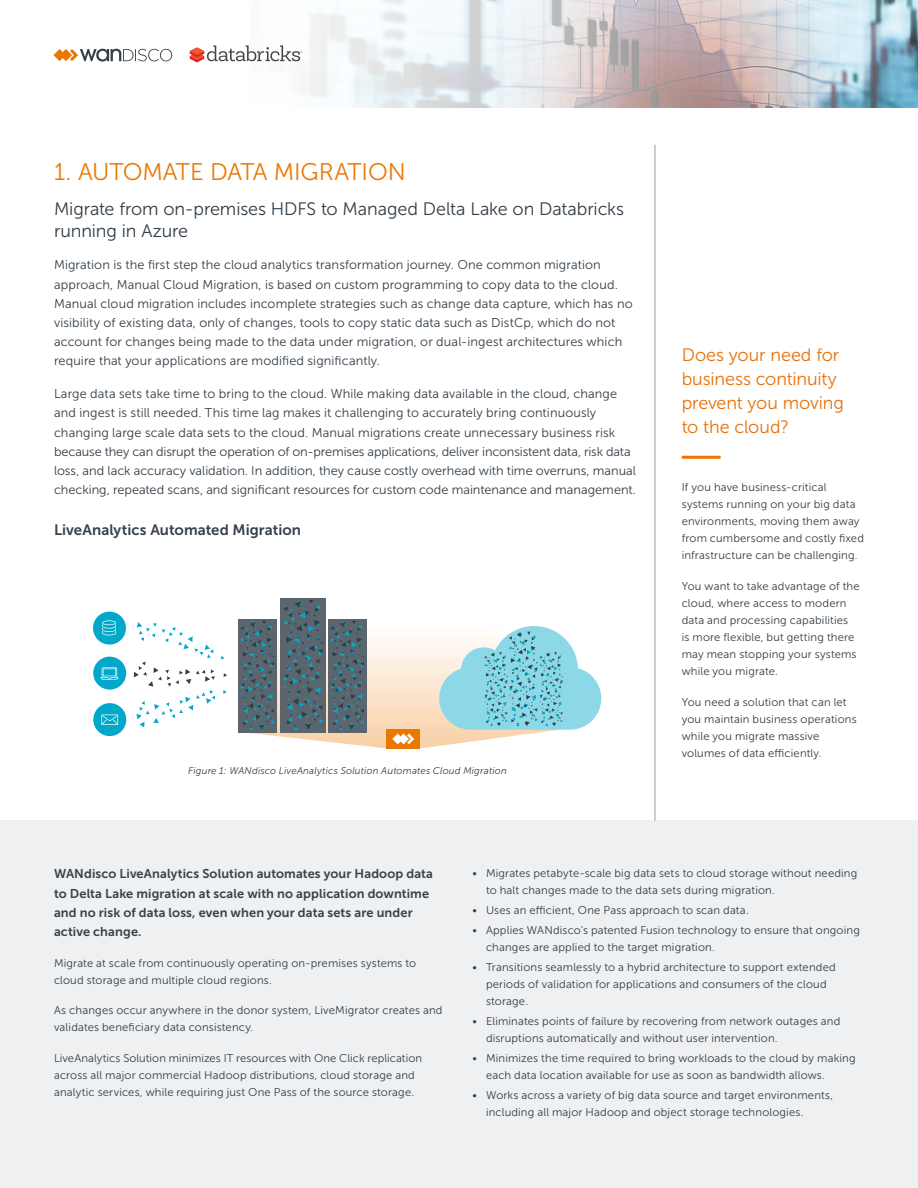
<style>
.page{position:relative;width:918px;height:1188px;background:#fff}
.page>*{position:absolute;margin:0;border:0;box-sizing:border-box;transform-origin:0 0}
.t1{font:24px "Museo Sans 300";letter-spacing:-.005em;color:#ec7700}
.t2{font:18px/21.6px "Museo Sans 300";letter-spacing:-.005em;color:#323e48}
.t3{font:18px/24px "Museo Sans 300";letter-spacing:-.005em;color:#e87109}
.t4{font:15px "Museo Sans 700";letter-spacing:.005em;color:#38414b}
.t5{font:12.75px/19.2px "Museo Sans 300";letter-spacing:.005em;color:#323e48}
.t6{font:12.75px/19.2px "Museo Sans 700";letter-spacing:.01em;color:#38414b}
.t7{font:11.25px/17.1px "Museo Sans 300";letter-spacing:.015em;color:#323e48}
.t8{font:italic 9.75px "Museo Sans 300";letter-spacing:.02em;color:#323e48}
</style>
<div class="page">
<img style="left:303px;top:0;width:615px;height:108px">
<svg style="left:53px;top:49px;width:119px;height:13px"></svg>
<svg style="left:190px;top:45px;width:112px;height:18px"></svg>
<div style="left:0;top:821px;width:918px;height:367px;background:#eff0f1"></div>
<div style="left:93px;top:612px;width:33px;height:33px;background:#02a8c9;border-radius:50%"></div>
<div style="left:93px;top:657px;width:33px;height:33px;background:#02a8c9;border-radius:50%"></div>
<div style="left:93px;top:703px;width:33px;height:33px;background:#02a8c9;border-radius:50%"></div>
<svg style="left:134px;top:622px;width:81px;height:105px"></svg>
<svg style="left:102px;top:620px;width:14px;height:15px"></svg>
<svg style="left:101px;top:667px;width:17px;height:13px"></svg>
<svg style="left:101px;top:714px;width:17px;height:11px"></svg>
<svg style="left:238px;top:619px;width:318px;height:129px"></svg>
<div style="left:280px;top:598px;width:46px;height:135px;background:#5b656d"></div>
<div style="left:328px;top:619px;width:38px;height:114px;background:#5b656d"></div>
<div style="left:239px;top:619px;width:38px;height:114px;background:#5b656d"></div>
<svg style="left:284px;top:600px;width:39px;height:130px"></svg>
<svg style="left:330px;top:621px;width:35px;height:109px"></svg>
<svg style="left:240px;top:621px;width:35px;height:109px"></svg>
<div style="left:387px;top:729px;width:33px;height:20px;background:#ec7700"></div>
<svg style="left:392px;top:734px;width:22px;height:10px"></svg>
<svg style="left:439px;top:626px;width:162px;height:104px"></svg>
<hr style="left:655px;top:145px;width:1px;height:676px;background:#949ca2">
<hr style="left:682px;top:456px;width:39px;height:3px;background:#ec7700">
<h1 class="t1" style="left:54px;top:159px;width:353px">1. AUTOMATE DATA MIGRATION</h1>
<h2 class="t2" style="left:54px;top:198px;width:572px">Migrate from on-premises HDFS to Managed Delta Lake on Databricks running in Azure</h2>
<p class="t5" style="left:54px;top:256px;width:580px">Migration is the first step the cloud analytics transformation journey. One common migration approach, Manual Cloud Migration, is based on custom programming to copy data to the cloud.<br>Manual cloud migration includes incomplete strategies such as change data capture, which has no visibility of existing data, only of changes, tools to copy static data such as DistCp, which do not account for changes being made to the data under migration, or dual-ingest architectures which require that your applications are modified significantly.</p>
<p class="t5" style="left:54px;top:384px;width:584px">Large data sets take time to bring to the cloud. While making data available in the cloud, change and ingest is still needed. This time lag makes it challenging to accurately bring continuously changing large scale data sets to the cloud. Manual migrations create unnecessary business risk because they can disrupt the operation of on-premises applications, deliver inconsistent data, risk data loss, and lack accuracy validation. In addition, they cause costly overhead with time overruns, manual checking, repeated scans, and significant resources for custom code maintenance and management.</p>
<h3 class="t4" style="left:54px;top:521px;width:249px">LiveAnalytics Automated Migration</h3>
<p class="t8" style="left:188px;top:765px;width:320px">Figure 1: WANdisco LiveAnalytics Solution Automates Cloud Migration</p>
<h2 class="t3" style="left:682px;top:343px;width:164px">Does your need for business continuity prevent you moving to the cloud?</h2>
<p class="t7" style="left:682px;top:479px;width:184px">If you have business-critical systems running on your big data environments, moving them away from cumbersome and costly fixed infrastructure can be challenging.</p>
<p class="t7" style="left:682px;top:578px;width:179px">You want to take advantage of the cloud, where access to modern data and processing capabilities<br>is more flexible, but getting there may mean stopping your systems while you migrate.</p>
<p class="t7" style="left:682px;top:694px;width:176px">You need a solution that can let you maintain business operations while you migrate massive volumes of data efficiently.</p>
<p class="t6" style="left:54px;top:864px;width:380px">WANdisco LiveAnalytics Solution automates your Hadoop data to Delta Lake migration at scale with no application downtime and no risk of data loss, even when your data sets are under active change.</p>
<p class="t7" style="left:54px;top:954px;width:364px">Migrate at scale from continuously operating on-premises systems to cloud storage and multiple cloud regions.</p>
<p class="t7" style="left:54px;top:1002px;width:390px">As changes occur anywhere in the donor system, LiveMigrator creates and validates beneficiary data consistency.</p>
<p class="t7" style="left:54px;top:1050px;width:370px">LiveAnalytics Solution minimizes IT resources with One Click replication across all major commercial Hadoop distributions, cloud storage and analytic services, while requiring just One Pass of the source storage.</p>
<p class="t7" style="left:486px;top:865px;width:373px;text-indent:-14px">• Migrates petabyte-scale big data sets to cloud storage without needing to halt changes made to the data sets during migration.</p>
<p class="t7" style="left:472px;top:902px;width:278px">• Uses an efficient, One Pass approach to scan data.</p>
<p class="t7" style="left:486px;top:922px;width:375px;text-indent:-14px">• Applies WANdisco’s patented Fusion technology to ensure that ongoing changes are applied to the target migration.</p>
<p class="t7" style="left:486px;top:958px;width:351px;text-indent:-14px">• Transitions seamlessly to a hybrid architecture to support extended periods of validation for applications and consumers of the cloud storage.</p>
<p class="t7" style="left:486px;top:1012px;width:356px;text-indent:-14px">• Eliminates points of failure by recovering from network outages and disruptions automatically and without user intervention.</p>
<p class="t7" style="left:486px;top:1049px;width:371px;text-indent:-14px">• Minimizes the time required to bring workloads to the cloud by making each data location available for use as soon as bandwidth allows.</p>
<p class="t7" style="left:486px;top:1086px;width:349px;text-indent:-14px">• Works across a variety of big data source and target environments, including all major Hadoop and object storage technologies.</p>
</div>
